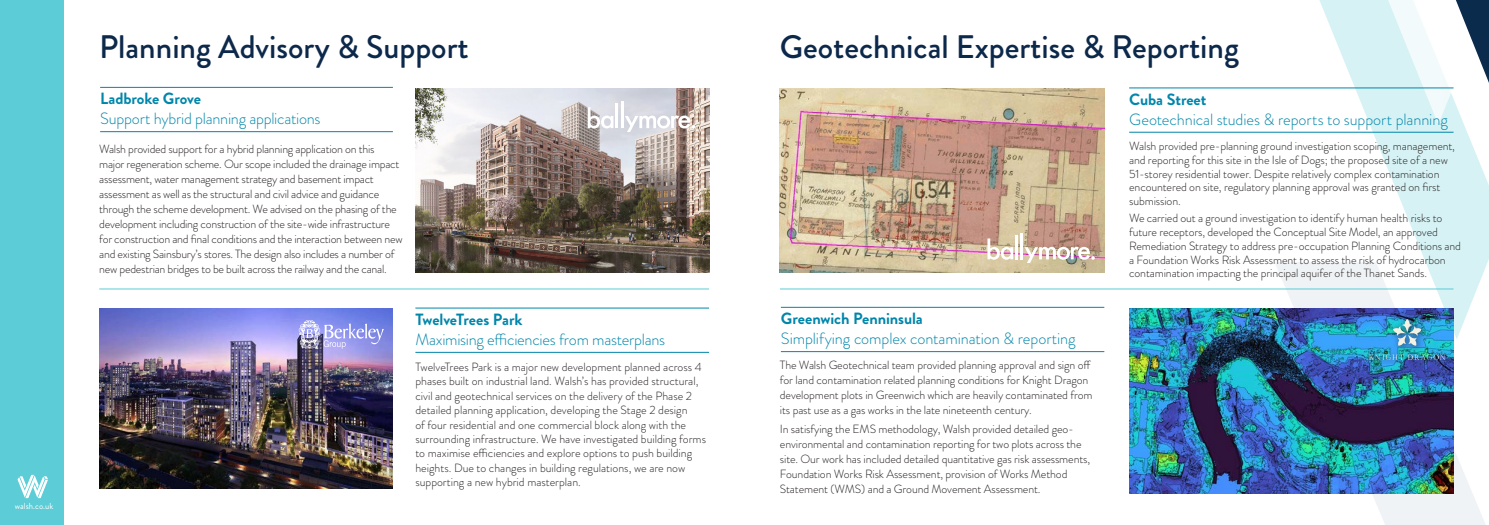
<style>
.page{position:relative;width:1489px;height:525px;background:#fff}
.page>*{position:absolute;margin:0;border:0;box-sizing:border-box;transform-origin:0 0}
.Page_Title{font:500 32.5px "Brandon Grotesque";color:#0c284a}
.Small_Employee_Job_Position{font:300 16.25px "Brandon Grotesque";letter-spacing:-.01em;color:#0086aa}
.Small_Employee_Name{font:700 16.25px "Brandon Grotesque";letter-spacing:-.005em;color:#0086aa}
.Body_Copy{font:300 11.88px/15px "Brandon Grotesque";letter-spacing:-.01em;color:#231f20}
.t1{font:8.75px "Brandon Grotesque";color:#fff}
</style>
<div class="page">
<svg style="left:1282px;top:131px;width:86px;height:178px"></svg>
<svg style="left:1187px;top:0;width:181px;height:119px"></svg>
<div style="left:0;top:0;width:64px;height:524px;background:#5cccd6"></div>
<svg style="left:18px;top:474px;width:30px;height:24px"></svg>
<hr style="left:780px;top:307px;width:324px;height:1px;background:#0086aa">
<hr style="left:780px;top:351px;width:324px;height:1px;background:#0086aa">
<img style="left:1129px;top:309px;width:239px;height:184px">
<hr style="left:1129px;top:88px;width:324px;height:1px;background:#0086aa">
<hr style="left:1129px;top:132px;width:324px;height:1px;background:#0086aa">
<img style="left:780px;top:89px;width:324px;height:184px">
<hr style="left:780px;top:288px;width:673px;height:1px;background:#5cccd6">
<hr style="left:100px;top:87px;width:293px;height:1px;background:#0086aa">
<hr style="left:100px;top:131px;width:293px;height:1px;background:#0086aa">
<img style="left:415px;top:89px;width:294px;height:184px">
<hr style="left:615px;top:104px;width:3px;height:24px;background:#fff">
<hr style="left:620px;top:102px;width:3px;height:26px;background:#fff">
<svg style="left:587px;top:107px;width:26px;height:21px"></svg>
<svg style="left:624px;top:115px;width:71px;height:16px"></svg>
<hr style="left:415px;top:307px;width:294px;height:1px;background:#0086aa">
<hr style="left:415px;top:352px;width:294px;height:1px;background:#0086aa">
<img style="left:99px;top:309px;width:294px;height:179px">
<hr style="left:99px;top:288px;width:610px;height:1px;background:#5cccd6">
<svg style="left:299px;top:320px;width:85px;height:28px;background:#a0a4e5"></svg>
<img style="left:1368px;top:0;width:120px;height:524px">
<hr style="left:1015px;top:235px;width:3px;height:24px;background:#fff">
<hr style="left:1020px;top:233px;width:3px;height:26px;background:#fff">
<svg style="left:987px;top:238px;width:26px;height:21px"></svg>
<svg style="left:1024px;top:247px;width:70px;height:15px"></svg>
<p class="t1" style="left:15px;top:499px;width:40px">walsh.co.uk</p>
<p class="Page_Title" style="left:99px;top:25px;width:371px">Planning Advisory &amp; Support</p>
<p class="Page_Title" style="left:780px;top:25px;width:460px">Geotechnical Expertise &amp; Reporting</p>
<p class="Small_Employee_Name" style="left:100px;top:87px;width:102px">Ladbroke Grove</p>
<p class="Small_Employee_Job_Position" style="left:100px;top:108px;width:222px">Support hybrid planning applications</p>
<p class="Body_Copy" style="left:99px;top:141px;width:305px">Walsh provided support for a hybrid planning application on this major regeneration scheme. Our scope included the drainage impact assessment, water management strategy and basement impact assessment as well as the structural and civil advice and guidance through the scheme development. We advised on the phasing of the development including construction of the site-wide infrastructure for construction and final conditions and the interaction between new and existing Sainsbury’s stores. The design also includes a number of new pedestrian bridges to be built across the railway and the canal.</p>
<p class="Small_Employee_Name" style="left:415px;top:308px;width:109px">TwelveTrees Park</p>
<p class="Small_Employee_Job_Position" style="left:415px;top:328px;width:251px">Maximising efficiencies from masterplans</p>
<p class="Body_Copy" style="left:415px;top:359px;width:292px;line-height:14.4px">TwelveTrees Park is a major new development planned across 4 phases built on industrial land. Walsh’s has provided structural, civil and geotechnical services on the delivery of the Phase 2 detailed planning application, developing the Stage 2 design<br>of four residential and one commercial block along with the surrounding infrastructure. We have investigated building forms to maximise efficiencies and explore options to push building heights. Due to changes in building regulations, we are now supporting a new hybrid masterplan.</p>
<p class="Small_Employee_Name" style="left:780px;top:307px;width:143px">Greenwich Penninsula</p>
<p class="Small_Employee_Job_Position" style="left:780px;top:327px;width:296px">Simplifying complex contamination &amp; reporting</p>
<p class="Body_Copy" style="left:780px;top:357px;width:314px">The Walsh Geotechnical team provided planning approval and sign off for land contamination related planning conditions for Knight Dragon development plots in Greenwich which are heavily contaminated from its past use as a gas works in the late nineteenth century.</p>
<p class="Body_Copy" style="left:780px;top:421px;width:312px">In satisfying the EMS methodology, Walsh provided detailed geo&shy;environmental and contamination reporting for two plots across the site. Our work has included detailed quantitative gas risk assessments, Foundation Works Risk Assessment, provision of Works Method Statement (WMS) and a Ground Movement Assessment.</p>
<p class="Small_Employee_Name" style="left:1129px;top:88px;width:79px">Cuba Street</p>
<p class="Small_Employee_Job_Position" style="left:1129px;top:108px;width:320px">Geotechnical studies &amp; reports to support planning</p>
<p class="Body_Copy" style="left:1129px;top:139px;width:327px;line-height:13.8px">Walsh provided pre-planning ground investigation scoping, management, and reporting for this site in the Isle of Dogs; the proposed site of a new 51-storey residential tower. Despite relatively complex contamination encountered on site, regulatory planning approval was granted on first submission.</p>
<p class="Body_Copy" style="left:1129px;top:211px;width:333px;line-height:13.8px">We carried out a ground investigation to identify human health risks to future receptors, developed the Conceptual Site Model, an approved Remediation Strategy to address pre-occupation Planning Conditions and a Foundation Works Risk Assessment to assess the risk of hydrocarbon contamination impacting the principal aquifer of the Thanet Sands.</p>
</div>
